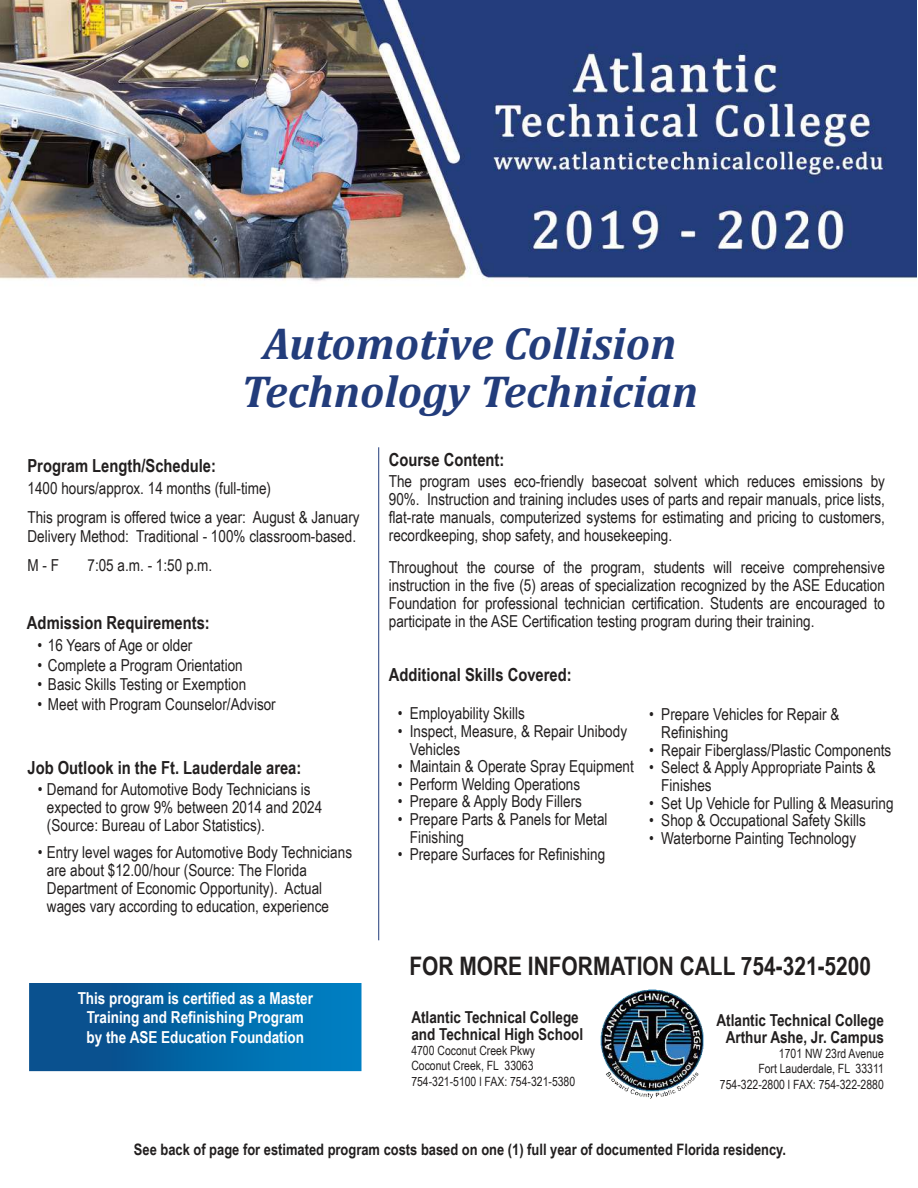
<style>
.page{position:relative;width:918px;height:1188px;background:#fff}
.page>*{position:absolute;margin:0;border:0;box-sizing:border-box;transform-origin:0 0}
.t1{font:italic 700 45px/48px "Cambria";color:#223c7b;text-align:center}
.t2{font:700 25.5px "Arial Narrow";color:#221f1f}
.t3{font:700 18px "Arial Narrow";color:#221f1f}
.t4{font:16.5px/18px "Arial Narrow";color:#221f1f}
.t5{font:700 16.5px/16.5px "Arial Narrow";color:#221f1f}
.t6{font:700 16.5px/19.5px "Arial Narrow";color:#fff;text-align:center}
.t7{font:700 15.75px "Arial Narrow";color:#221f1f}
.t8{font:12.75px/15.3px "Arial Narrow";color:#221f1f}
</style>
<div class="page">
<img style="left:0;top:0;width:917px;height:1072px">
<img style="left:29px;top:983px;width:332px;height:88px">
<img style="left:591px;top:987px;width:121px;height:112px">
<hr style="left:378px;top:447px;width:1px;height:493px;background:#223c7a">
<h1 class="t1" style="left:241px;top:324px;width:459px">Automotive Collision<br>Technology Technician</h1>
<p class="t3" style="left:27px;top:458px;width:190px">Program Length/Schedule:</p>
<p class="t4" style="left:27px;top:475px;width:334px;line-height:28.5px">1400 hours/approx. 14 months (full-time)<br>This program is offered twice a year: August &amp; January</p>
<p class="t4" style="left:27px;top:523px;width:330px;line-height:28.5px">Delivery Method: Traditional - 100% classroom-based.<br>M - F</p>
<p class="t4" style="left:88px;top:557px;width:126px">7:05 a.m. - 1:50 p.m.</p>
<p class="t3" style="left:389px;top:452px;width:117px">Course Content:</p>
<p class="t4" style="left:389px;top:474px;width:498px;text-align:justify">The program uses eco-friendly basecoat solvent which reduces emissions by 90%. Instruction and training includes uses of parts and repair manuals, price lists, flat-rate manuals, computerized systems for estimating and pricing to customers, recordkeeping, shop safety, and housekeeping.</p>
<p class="t4" style="left:389px;top:559px;width:498px;text-align:justify">Throughout the course of the program, students will receive comprehensive instruction in the five (5) areas of specialization recognized by the ASE Education Foundation for professional technician certification. Students are encouraged to</p>
<p class="t3" style="left:27px;top:615px;width:184px">Admission Requirements:</p>
<p class="t4" style="left:389px;top:611px;width:427px">participate in the ASE Certification testing program during their training.</p>
<p class="t4" style="left:37px;top:638px;width:156px">• 16 Years of Age or older</p>
<p class="t4" style="left:37px;top:657px;width:207px">• Complete a Program Orientation</p>
<p class="t4" style="left:37px;top:677px;width:210px">• Basic Skills Testing or Exemption</p>
<p class="t4" style="left:37px;top:696px;width:240px">• Meet with Program Counselor/Advisor</p>
<p class="t3" style="left:389px;top:667px;width:184px">Additional Skills Covered:</p>
<p class="t4" style="left:398px;top:706px;width:129px">• Employability Skills</p>
<p class="t4" style="left:410px;top:723px;width:219px;line-height:17.5px;text-indent:-12px">• Inspect, Measure, &amp; Repair Unibody<br>Vehicles</p>
<p class="t4" style="left:398px;top:758px;width:238px">• Maintain &amp; Operate Spray Equipment</p>
<p class="t4" style="left:398px;top:776px;width:184px">• Perform Welding Operations</p>
<p class="t4" style="left:398px;top:794px;width:186px">• Prepare &amp; Apply Body Fillers</p>
<p class="t4" style="left:410px;top:812px;width:199px;line-height:17.5px;text-indent:-12px">• Prepare Parts &amp; Panels for Metal<br>Finishing</p>
<p class="t4" style="left:398px;top:845px;width:209px">• Prepare Surfaces for Refinishing</p>
<p class="t4" style="left:661px;top:707px;width:180px;line-height:17.5px;text-indent:-12px">• Prepare Vehicles for Repair &amp;<br>Refinishing</p>
<p class="t4" style="left:649px;top:742px;width:244px">• Repair Fiberglass/Plastic Components</p>
<p class="t4" style="left:661px;top:760px;width:216px;line-height:17.5px;text-indent:-12px">• Select &amp; Apply Appropriate Paints &amp;<br>Finishes</p>
<p class="t4" style="left:649px;top:795px;width:246px">• Set Up Vehicle for Pulling &amp; Measuring</p>
<p class="t4" style="left:649px;top:812px;width:218px">• Shop &amp; Occupational Safety Skills</p>
<p class="t4" style="left:649px;top:830px;width:208px">• Waterborne Painting Technology</p>
<p class="t3" style="left:27px;top:760px;width:275px">Job Outlook in the Ft. Lauderdale area:</p>
<p class="t4" style="left:47px;top:781px;width:277px;text-indent:-9px">• Demand for Automotive Body Technicians is expected to grow 9% between 2014 and 2024 (Source: Bureau of Labor Statistics).</p>
<p class="t4" style="left:47px;top:844px;width:307px;text-indent:-9px">• Entry level wages for Automotive Body Technicians are about $12.00/hour (Source: The Florida Department of Economic Opportunity). Actual wages vary according to education, experience</p>
<p class="t6" style="left:78px;top:987px;width:237px">This program is certified as a Master<br>Training and Refinishing Program by the ASE Education Foundation</p>
<h2 class="t2" style="left:409px;top:955px;width:463px">FOR MORE INFORMATION CALL 754-321-5200</h2>
<p class="t5" style="left:716px;top:1013px;width:169px;text-align:center">Atlantic Technical College<br>Arthur Ashe, Jr. Campus</p>
<p class="t8" style="left:720px;top:1047px;width:165px;text-align:right">1701 NW 23rd Avenue<br>Fort Lauderdale, FL 33311<br>754-322-2800 l FAX: 754-322-2880</p>
<p class="t5" style="left:411px;top:1010px;width:173px">Atlantic Technical College and Technical High School</p>
<p class="t8" style="left:411px;top:1044px;width:165px">4700 Coconut Creek Pkwy<br>Coconut Creek, FL 33063<br>754-321-5100 l FAX: 754-321-5380</p>
<p class="t7" style="left:134px;top:1143px;width:654px">See back of page for estimated program costs based on one (1) full year of documented Florida residency.</p>
</div>
